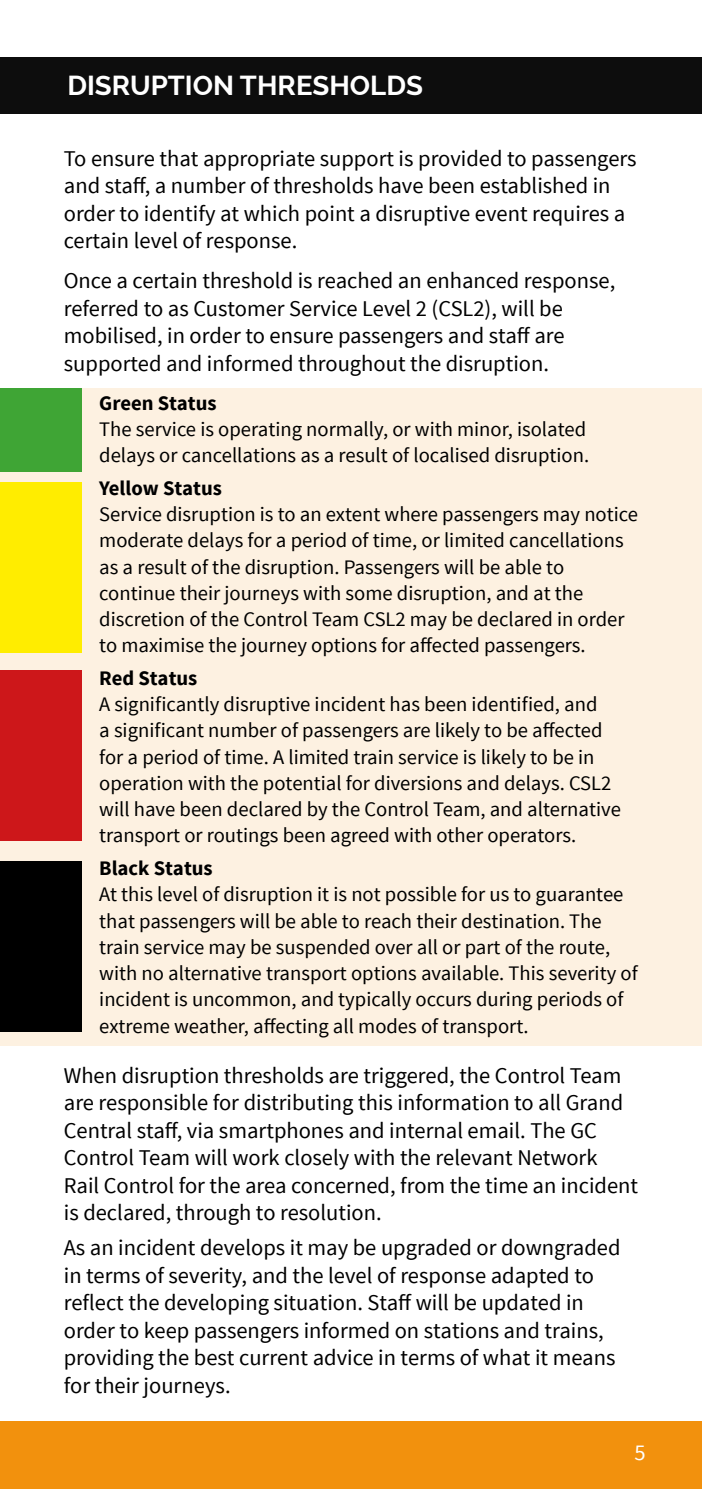
<style>
.page{position:relative;width:702px;height:1489px;background:#fff}
.page>*{position:absolute;margin:0;border:0;box-sizing:border-box;transform-origin:0 0}
.t1{font:700 27.5px "Raleway";color:#fff}
.t2{font:22.5px/27.5px "Source Sans Pro";color:#000}
.t3{font:22.5px "Source Sans Pro";color:#fff}
.t4{font:20.5px/26.2px "Source Sans Pro";color:#000}
.t5{font:700 20.5px "Source Sans Pro";color:#000}
</style>
<div class="page">
<div style="left:0;top:388px;width:702px;height:657px;background:#fdf1e1"></div>
<div style="left:0;top:388px;width:81px;height:83px;background:#3fa535"></div>
<div style="left:0;top:482px;width:81px;height:170px;background:#ffed00"></div>
<div style="left:0;top:670px;width:81px;height:170px;background:#cd171a"></div>
<div style="left:0;top:861px;width:81px;height:170px;background:#000"></div>
<div style="left:0;top:57px;width:702px;height:56px;background:#0d0d0d"></div>
<div style="left:0;top:1421px;width:702px;height:67px;background:#f2910d"></div>
<h1 class="t1" style="left:67px;top:70px;width:357px">DISRUPTION THRESHOLDS</h1>
<p class="t2" style="left:64px;top:145px;width:574px">To ensure that appropriate support is provided to passengers and staff, a number of thresholds have been established in order to identify at which point a disruptive event requires a certain level of response.</p>
<p class="t2" style="left:64px;top:267px;width:553px">Once a certain threshold is reached an enhanced response, referred to as Customer Service Level 2 (CSL2), will be mobilised, in order to ensure passengers and staff are supported and informed throughout the disruption.</p>
<p class="t5" style="left:99px;top:389px;width:119px">Green Status</p>
<p class="t4" style="left:99px;top:416px;width:491px">The service is operating normally, or with minor, isolated delays or cancellations as a result of localised disruption.</p>
<p class="t5" style="left:99px;top:474px;width:124px">Yellow Status</p>
<p class="t4" style="left:99px;top:501px;width:540px">Service disruption is to an extent where passengers may notice moderate delays for a period of time, or limited cancellations as a result of the disruption. Passengers will be able to continue their journeys with some disruption, and at the discretion of the Control Team CSL2 may be declared in order to maximise the journey options for affected passengers.</p>
<p class="t5" style="left:99px;top:665px;width:100px">Red Status</p>
<p class="t4" style="left:99px;top:691px;width:523px">A significantly disruptive incident has been identified, and<br>a significant number of passengers are likely to be affected for a period of time. A limited train service is likely to be in operation with the potential for diversions and delays. CSL2 will have been declared by the Control Team, and alternative transport or routings been agreed with other operators.</p>
<p class="t5" style="left:99px;top:855px;width:115px">Black Status</p>
<p class="t4" style="left:99px;top:881px;width:540px">At this level of disruption it is not possible for us to guarantee that passengers will be able to reach their destination. The train service may be suspended over all or part of the route, with no alternative transport options available. This severity of incident is uncommon, and typically occurs during periods of extreme weather, affecting all modes of transport.</p>
<p class="t2" style="left:64px;top:1061px;width:576px">When disruption thresholds are triggered, the Control Team are responsible for distributing this information to all Grand Central staff, via smartphones and internal email. The GC Control Team will work closely with the relevant Network Rail Control for the area concerned, from the time an incident is declared, through to resolution.</p>
<p class="t2" style="left:64px;top:1234px;width:558px">As an incident develops it may be upgraded or downgraded in terms of severity, and the level of response adapted to reflect the developing situation. Staff will be updated in order to keep passengers informed on stations and trains, providing the best current advice in terms of what it means for their journeys.</p>
<p class="t3" style="left:634px;top:1438px;width:13px">5</p>
</div>
